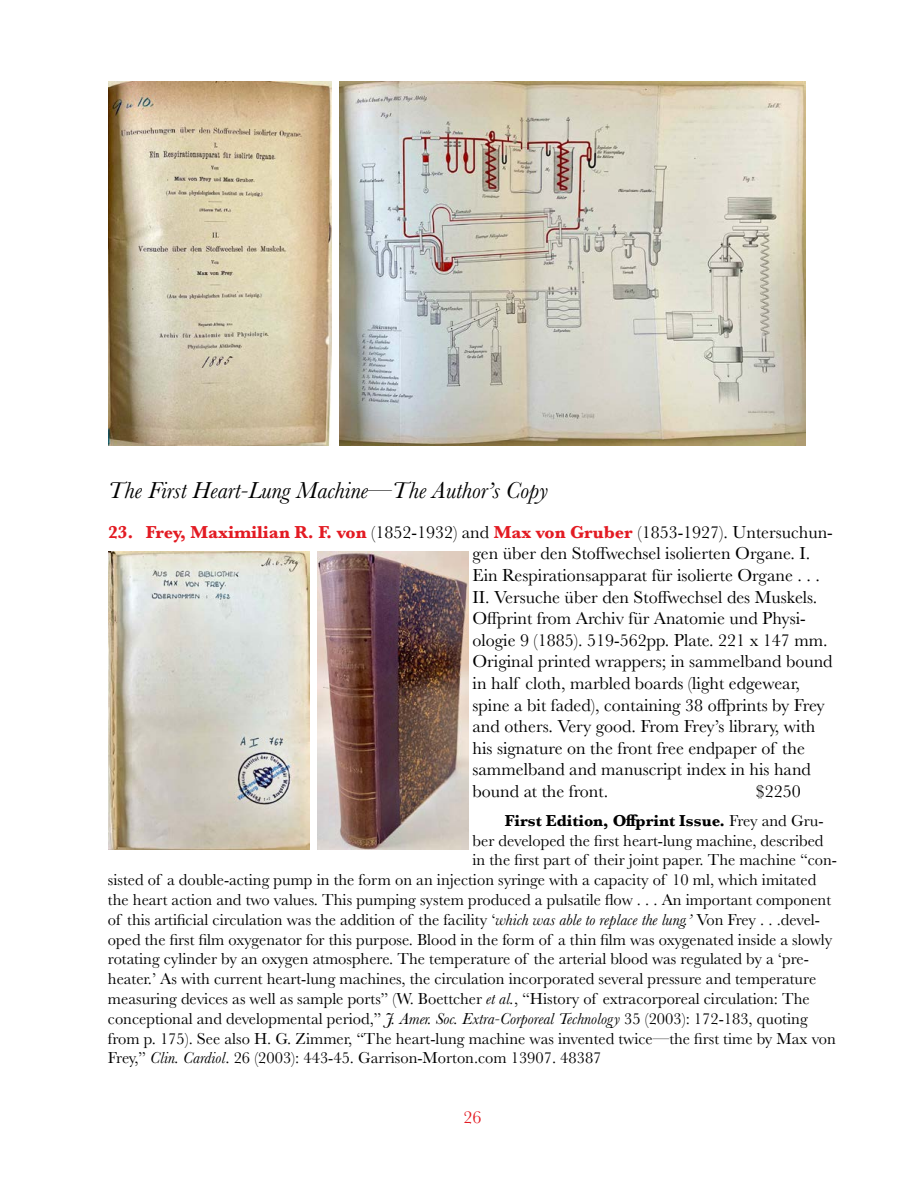
<style>
.page{position:relative;width:918px;height:1188px;background:#fff}
.page>*{position:absolute;margin:0;border:0;box-sizing:border-box;transform-origin:0 0}
.t1{font:italic 24px "Baskerville";color:#000}
.t2{font:18px/21.6px "Baskerville";color:#000}
.t3{font:18px "Baskerville";color:#e31b23}
.t4{font:16.5px "Baskerville";color:#000}
.t5{font:700 16.5px "Baskerville";color:#000}
.s1{font-weight:700;color:#e31b23}
.s2{font-weight:400}
.s3{font-style:italic}
</style>
<div class="page">
<img style="left:108px;top:81px;width:223px;height:365px">
<img style="left:340px;top:81px;width:465px;height:365px">
<img style="left:108px;top:551px;width:202px;height:299px">
<img style="left:317px;top:551px;width:151px;height:299px">
<h1 class="t1" style="left:108px;top:474px;width:442px">The First Heart-Lung Machine—The Author’s Copy</h1>
<p class="t2" style="left:472px;top:521px;width:362px;text-indent:-364px"><span class="s1">23. Frey, Maximilian R. F. von</span> (1852-1932) and <span class="s1">Max von Gruber</span> (1853-1927). Untersuchun&shy;gen über den Stoffwechsel isolierten Organe. I.<br>Ein Respirationsapparat für isolierte Organe . . .<br>II. Versuche über den Stoffwechsel des Muskels.<br>Offprint from Archiv für Anatomie und Physi&shy;ologie 9 (1885). 519-562pp. Plate. 221 x 147 mm.<br>Original printed wrappers; in sammelband bound in half cloth, marbled boards (light edgewear, spine a bit faded), containing 38 offprints by Frey and others. Very good. From Frey’s library, with his signature on the front free endpaper of the sammelband and manuscript index in his hand bound at the front.</p>
<p class="t2" style="left:756px;top:781px;width:46px">$2250</p>
<p class="t5" style="left:505px;top:809px;width:320px">First Edition, Offprint Issue. <span class="s2">Frey and Gru-</span></p>
<p class="t4" style="left:473px;top:830px;width:353px">ber developed the first heart-lung machine, described</p>
<p class="t4" style="left:473px;top:849px;width:366px">in the first part of their joint paper. The machine “con-</p>
<p class="t4" style="left:108px;top:869px;width:710px">sisted of a double-acting pump in the form on an injection syringe with a capacity of 10 ml, which imitated</p>
<p class="t4" style="left:108px;top:889px;width:725px">the heart action and two values. This pumping system produced a pulsatile flow . . . An important component</p>
<p class="t4" style="left:108px;top:909px;width:714px">of this artificial circulation was the addition of the facility ‘<span class="s3">which was able to replace the lung.’</span> Von Frey . . .devel-</p>
<p class="t4" style="left:108px;top:929px;width:726px">oped the first film oxygenator for this purpose. Blood in the form of a thin film was oxygenated inside a slowly</p>
<p class="t4" style="left:108px;top:948px;width:702px">rotating cylinder by an oxygen atmosphere. The temperature of the arterial blood was regulated by a ‘pre-</p>
<p class="t4" style="left:108px;top:968px;width:710px">heater.’ As with current heart-lung machines, the circulation incorporated several pressure and temperature</p>
<p class="t4" style="left:108px;top:988px;width:703px">measuring devices as well as sample ports” (W. Boettcher <span class="s3">et al.</span>, “History of extracorporeal circulation: The</p>
<p class="t4" style="left:108px;top:1008px;width:701px">conceptional and developmental period,” <span class="s3">J. Amer. Soc. Extra-Corporeal Technology</span> 35 (2003): 172-183, quoting</p>
<p class="t4" style="left:108px;top:1028px;width:729px">from p. 175). See also H. G. Zimmer, “The heart-lung machine was invented twice—the first time by Max von</p>
<p class="t4" style="left:108px;top:1047px;width:495px">Frey,” <span class="s3">Clin. Cardiol</span>. 26 (2003): 443-45. Garrison-Morton.com 13907. 48387</p>
<p class="t3" style="left:464px;top:1106px;width:19px">26</p>
</div>
